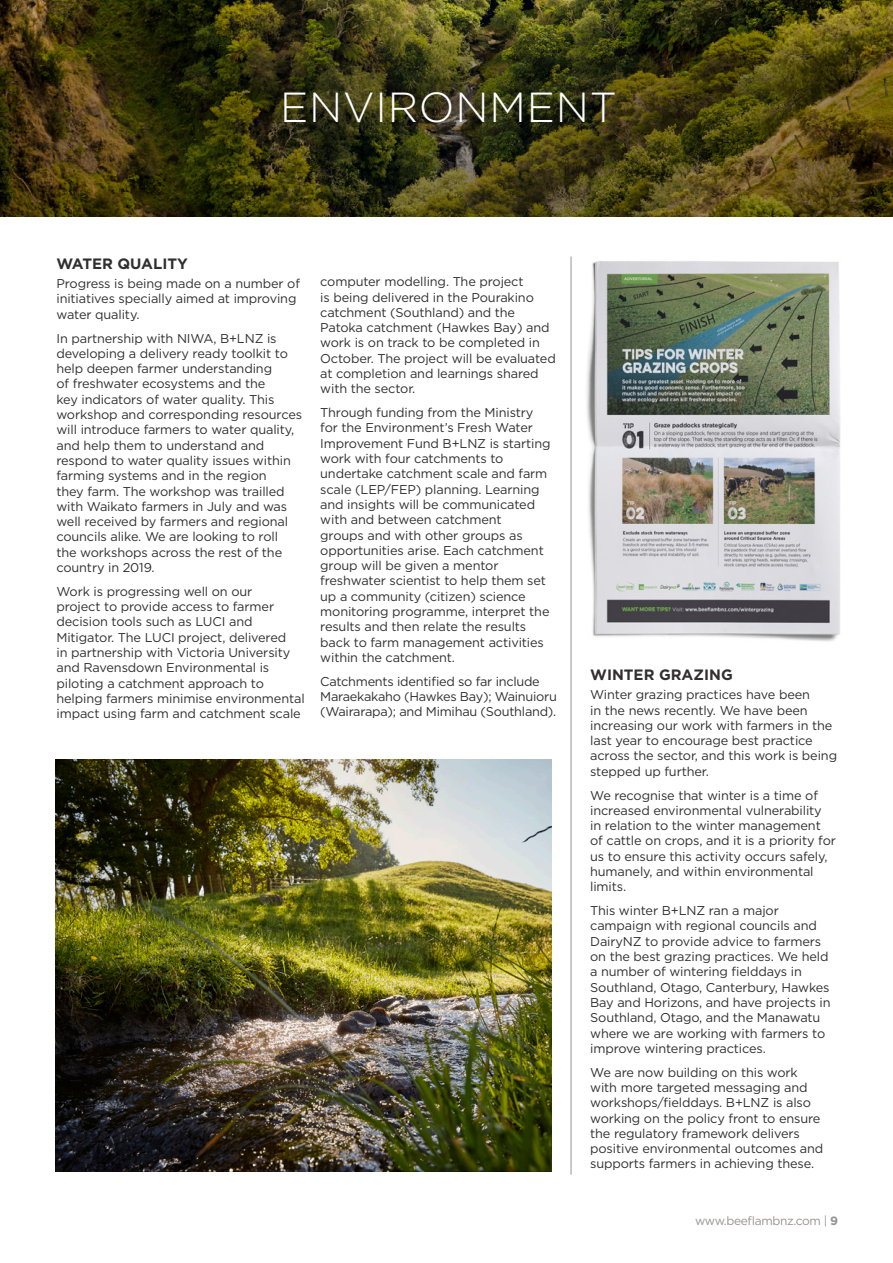
<style>
.page{position:relative;width:893px;height:1263px;background:#fff}
.page>*{position:absolute;margin:0;border:0;box-sizing:border-box;transform-origin:0 0}
.Body_Black_8_5pt{font:300 42px "Gotham";letter-spacing:.02em;color:#fff}
.Upper_body{font:700 15px "Gotham";color:#312f30}
.Body_Black_8_5pt-2{font:12.75px/15.3px "Gotham";letter-spacing:-.01em;color:#312f30}
.t1{font:12px "Gotham";letter-spacing:-.03em;color:#979391}
.s1{font-weight:700}
</style>
<div class="page">
<img style="left:1px;top:0;width:892px;height:216px">
<img style="left:570px;top:256px;width:271px;height:415px">
<img style="left:55px;top:759px;width:497px;height:412px">
<hr style="left:571px;top:257px;width:1px;height:918px;background:#939598">
<img style="left:0;top:0;width:1px;height:216px">
<p class="Body_Black_8_5pt" style="left:280px;top:81px;width:338px">ENVIRONMENT</p>
<p class="Upper_body" style="left:56px;top:253px;width:133px">WATER QUALITY</p>
<p class="Body_Black_8_5pt-2" style="left:56px;top:276px;width:245px">Progress is being made on a number of initiatives specially aimed at improving water quality.</p>
<p class="Body_Black_8_5pt-2" style="left:56px;top:330px;width:247px">In partnership with NIWA, B+LNZ is developing a delivery ready toolkit to help deepen farmer understanding<br>of freshwater ecosystems and the<br>key indicators of water quality. This workshop and corresponding resources will introduce farmers to water quality, and help them to understand and respond to water quality issues within farming systems and in the region<br>they farm. The workshop was trailled with Waikato farmers in July and was well received by farmers and regional councils alike. We are looking to roll<br>the workshops across the rest of the country in 2019.</p>
<p class="Body_Black_8_5pt-2" style="left:56px;top:583px;width:250px">Work is progressing well on our<br>project to provide access to farmer decision tools such as LUCI and Mitigator. The LUCI project, delivered<br>in partnership with Victoria University and Ravensdown Environmental is piloting a catchment approach to helping farmers minimise environmental impact using farm and catchment scale</p>
<p class="Body_Black_8_5pt-2" style="left:320px;top:274px;width:237px">computer modelling. The project<br>is being delivered in the Pourakino catchment (Southland) and the<br>Patoka catchment (Hawkes Bay) and work is on track to be completed in<br>October. The project will be evaluated at completion and learnings shared with the sector.</p>
<p class="Body_Black_8_5pt-2" style="left:320px;top:405px;width:232px">Through funding from the Ministry for the Environment’s Fresh Water Improvement Fund B+LNZ is starting work with four catchments to undertake catchment scale and farm scale (LEP/FEP) planning. Learning and insights will be communicated with and between catchment<br>groups and with other groups as opportunities arise. Each catchment group will be given a mentor freshwater scientist to help them set up a community (citizen) science monitoring programme, interpret the results and then relate the results back to farm management activities within the catchment.</p>
<p class="Body_Black_8_5pt-2" style="left:320px;top:673px;width:238px">Catchments identified so far include<br>Maraekakaho (Hawkes Bay); Wainuioru (Wairarapa); and Mimihau (Southland).</p>
<p class="Upper_body" style="left:590px;top:664px;width:144px">WINTER GRAZING</p>
<p class="Body_Black_8_5pt-2" style="left:590px;top:687px;width:248px">Winter grazing practices have been<br>in the news recently. We have been increasing our work with farmers in the last year to encourage best practice across the sector, and this work is being stepped up further.</p>
<p class="Body_Black_8_5pt-2" style="left:590px;top:787px;width:247px">We recognise that winter is a time of increased environmental vulnerability in relation to the winter management of cattle on crops, and it is a priority for us to ensure this activity occurs safely, humanely, and within environmental limits.</p>
<p class="Body_Black_8_5pt-2" style="left:590px;top:903px;width:242px">This winter B+LNZ ran a major campaign with regional councils and DairyNZ to provide advice to farmers on the best grazing practices. We held a number of wintering fielddays in Southland, Otago, Canterbury, Hawkes Bay and Horizons, and have projects in Southland, Otago, and the Manawatu where we are working with farmers to improve wintering practices.</p>
<p class="Body_Black_8_5pt-2" style="left:590px;top:1064px;width:235px">We are now building on this work with more targeted messaging and workshops/fielddays. B+LNZ is also working on the policy front to ensure the regulatory framework delivers positive environmental outcomes and supports farmers in achieving these.</p>
<p class="t1" style="left:695px;top:1213px;width:145px">www.beeflambnz.com | <span class="s1">9</span></p>
</div>
